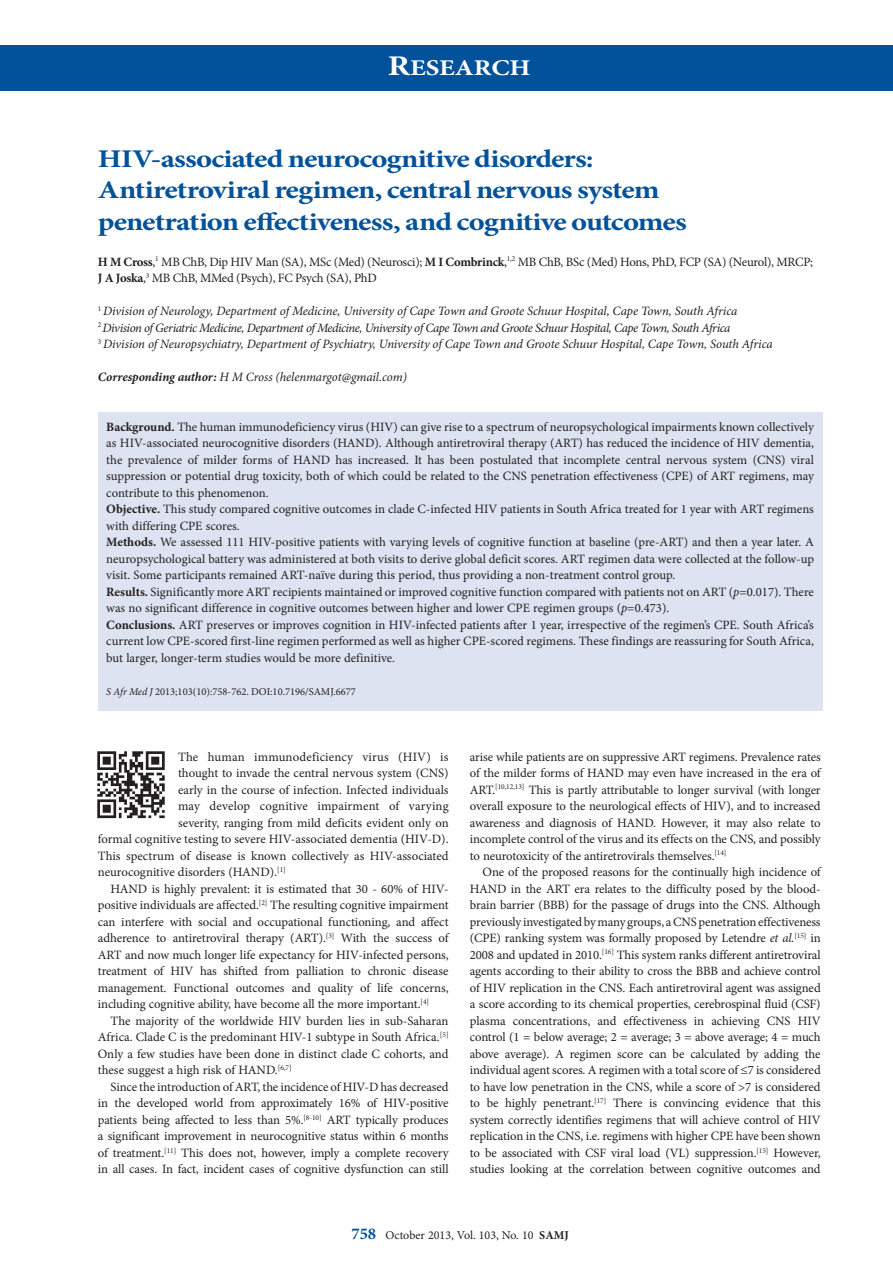
<style>
.page{position:relative;width:893px;height:1263px;background:#fff}
.page>*{position:absolute;margin:0;border:0;box-sizing:border-box;transform-origin:0 0}
.A_HEAD{font:700 25.5px/31.5px "Minion Pro";letter-spacing:-.025em;color:#01529a;scale:1.2 1}
.t1{font:700 22.5px "Minion Pro";color:#fff;scale:1.2 1}
.BODY_TEXT_INDENT{font:12.75px/16.5px "Minion Pro";letter-spacing:-.01em;color:#231f20;text-align:justify}
.BODY_TEXT_1ST_PARAGR{font:12.75px/16.5px "Minion Pro";color:#231f20;text-align:justify}
.AUTHORS_DETAILS{font:italic 12.75px "Minion Pro";letter-spacing:-.015em;color:#231f20}
.AUTHORS_NAME_UNDER_A{font:12.75px/16.5px "Minion Pro";letter-spacing:-.02em;color:#231f20}
.AUTHORS_DETAILS-2{font:italic 12.75px "Minion Pro";letter-spacing:-.04em;color:#231f20}
.CORRESPONDING_AUTHOR{font:italic 12.75px "Minion Pro";letter-spacing:-.005em;color:#231f20}
.t2{font:12px "Minion Pro";color:#231f20}
.A_HEAD-2{font:10.5px "Minion Pro";color:#231f20}
.s1{font-size:28.5px}
.s2{font-weight:700}
.s3{font-style:italic}
.s4{font-weight:700;font-size:16.5px;color:#01529a}
</style>
<div class="page">
<div style="left:0;top:45px;width:893px;height:45px;background:#01529a"></div>
<div style="left:98px;top:412px;width:724px;height:298px;background:#dde3f0"></div>
<img style="left:98px;top:752px;width:67px;height:67px">
<h2 class="t1" style="left:388px;top:52px;width:121px"><span class="s1">R</span>ESEARCH</h2>
<h1 class="A_HEAD" style="left:98px;top:142px;width:492px">HIV-associated neurocognitive disorders:<br>Antiretroviral regimen, central nervous system penetration effectiveness, and cognitive outcomes</h1>
<p class="AUTHORS_NAME_UNDER_A" style="left:98px;top:253px;width:717px"><span class="s2">H M Cross</span>,<sup>1</sup> MB ChB, Dip HIV Man (SA), MSc (Med) (Neurosci); <span class="s2">M I Combrinck</span>,<sup>1,2</sup> MB ChB, BSc (Med) Hons, PhD, FCP (SA) (Neurol), MRCP;<br><span class="s2">J A Joska</span>,<sup>3</sup> MB ChB, MMed (Psych), FC Psych (SA), PhD</p>
<p class="AUTHORS_DETAILS" style="left:98px;top:302px;width:641px"><sup>1</sup> Division of Neurology, Department of Medicine, University of Cape Town and Groote Schuur Hospital, Cape Town, South Africa</p>
<p class="AUTHORS_DETAILS-2" style="left:98px;top:319px;width:634px"><sup>2</sup> Division of Geriatric Medicine, Department of Medicine, University of Cape Town and Groote Schuur Hospital, Cape Town, South Africa</p>
<p class="AUTHORS_DETAILS" style="left:98px;top:335px;width:676px"><sup>3</sup> Division of Neuropsychiatry, Department of Psychiatry, University of Cape Town and Groote Schuur Hospital, Cape Town, South Africa</p>
<p class="CORRESPONDING_AUTHOR" style="left:98px;top:368px;width:311px"><span class="s2">Corresponding author:</span> H M Cross (helenmargot@gmail.com)</p>
<p class="BODY_TEXT_1ST_PARAGR" style="left:106px;top:418px;width:709px"><span class="s2">Background.</span> The human immunodeficiency virus (HIV) can give rise to a spectrum of neuropsychological impairments known collectively as HIV-associated neurocognitive disorders (HAND). Although antiretroviral therapy (ART) has reduced the incidence of HIV dementia, the prevalence of milder forms of HAND has increased. It has been postulated that incomplete central nervous system (CNS) viral suppression or potential drug toxicity, both of which could be related to the CNS penetration effectiveness (CPE) of ART regimens, may contribute to this phenomenon.</p>
<p class="BODY_TEXT_1ST_PARAGR" style="left:106px;top:501px;width:709px"><span class="s2">Objective.</span> This study compared cognitive outcomes in clade C-infected HIV patients in South Africa treated for 1 year with ART regimens with differing CPE scores.</p>
<p class="BODY_TEXT_1ST_PARAGR" style="left:106px;top:534px;width:709px"><span class="s2">Methods.</span> We assessed 111 HIV-positive patients with varying levels of cognitive function at baseline (pre-ART) and then a year later. A neuropsychological battery was administered at both visits to derive global deficit scores. ART regimen data were collected at the follow-up visit. Some participants remained ART-naïve during this period, thus providing a non-treatment control group.</p>
<p class="BODY_TEXT_1ST_PARAGR" style="left:106px;top:583px;width:709px"><span class="s2">Results.</span> Significantly more ART recipients maintained or improved cognitive function compared with patients not on ART (<span class="s3">p</span>=0.017). There was no significant difference in cognitive outcomes between higher and lower CPE regimen groups (<span class="s3">p</span>=0.473).</p>
<p class="BODY_TEXT_1ST_PARAGR" style="left:106px;top:616px;width:709px"><span class="s2">Conclusions.</span> ART preserves or improves cognition in HIV-infected patients after 1 year, irrespective of the regimen’s CPE. South Africa’s current low CPE-scored first-line regimen performed as well as higher CPE-scored regimens. These findings are reassuring for South Africa, but larger, longer-term studies would be more definitive.</p>
<h1 class="A_HEAD-2" style="left:106px;top:684px;width:251px"><span class="s3">S Afr Med J</span> 2013;103(10):758-762. DOI:10.7196/SAMJ.6677</h1>
<p class="BODY_TEXT_1ST_PARAGR" style="left:178px;top:748px;width:272px">The human immunodeficiency virus (HIV) is</p>
<p class="BODY_TEXT_1ST_PARAGR" style="left:178px;top:765px;width:272px">thought to invade the central nervous system (CNS)</p>
<p class="BODY_TEXT_1ST_PARAGR" style="left:178px;top:781px;width:272px">early in the course of infection. Infected individuals</p>
<p class="BODY_TEXT_1ST_PARAGR" style="left:178px;top:798px;width:272px">may develop cognitive impairment of varying</p>
<p class="BODY_TEXT_1ST_PARAGR" style="left:178px;top:814px;width:272px">severity, ranging from mild deficits evident only on</p>
<p class="BODY_TEXT_1ST_PARAGR" style="left:98px;top:831px;width:352px">formal cognitive testing to severe HIV-associated dementia (HIV-D).</p>
<p class="BODY_TEXT_1ST_PARAGR" style="left:98px;top:847px;width:352px">This spectrum of disease is known collectively as HIV-associated</p>
<p class="BODY_TEXT_1ST_PARAGR" style="left:98px;top:864px;width:189px">neurocognitive disorders (HAND).<sup>[1]</sup></p>
<p class="BODY_TEXT_INDENT" style="left:98px;top:880px;width:352px;text-indent:13px">HAND is highly prevalent: it is estimated that 30 - 60% of HIV&shy;positive individuals are affected.<sup>[2]</sup> The resulting cognitive impairment can interfere with social and occupational functioning, and affect adherence to antiretroviral therapy (ART).<sup>[3]</sup> With the success of ART and now much longer life expectancy for HIV-infected persons, treatment of HIV has shifted from palliation to chronic disease management. Functional outcomes and quality of life concerns, including cognitive ability, have become all the more important.<sup>[4]</sup></p>
<p class="BODY_TEXT_INDENT" style="left:98px;top:1012px;width:352px;text-indent:13px">The majority of the worldwide HIV burden lies in sub-Saharan Africa. Clade C is the predominant HIV-1 subtype in South Africa.<sup>[5] </sup>Only a few studies have been done in distinct clade C cohorts, and these suggest a high risk of HAND.<sup>[6,7]</sup></p>
<p class="BODY_TEXT_INDENT" style="left:98px;top:1078px;width:352px;text-indent:13px">Since the introduction of ART, the incidence of HIV-D has decreased in the developed world from approximately 16% of HIV-positive patients being affected to less than 5%.<sup>[8-10]</sup> ART typically produces a significant improvement in neurocognitive status within 6 months of treatment.<sup>[11]</sup> This does not, however, imply a complete recovery in all cases. In fact, incident cases of cognitive dysfunction can still</p>
<p class="BODY_TEXT_INDENT" style="left:470px;top:748px;width:352px">arise while patients are on suppressive ART regimens. Prevalence rates of the milder forms of HAND may even have increased in the era of ART.<sup>[10,12,13]</sup> This is partly attributable to longer survival (with longer overall exposure to the neurological effects of HIV), and to increased awareness and diagnosis of HAND. However, it may also relate to incomplete control of the virus and its effects on the CNS, and possibly to neurotoxicity of the antiretrovirals themselves.<sup>[14]</sup></p>
<p class="BODY_TEXT_INDENT" style="left:470px;top:864px;width:352px;text-indent:13px">One of the proposed reasons for the continually high incidence of HAND in the ART era relates to the difficulty posed by the blood&shy;brain barrier (BBB) for the passage of drugs into the CNS. Although previously investigated by many groups, a CNS penetration effectiveness (CPE) ranking system was formally proposed by Letendre <span class="s3">et al.</span><sup>[15]</sup> in 2008 and updated in 2010.<sup>[16]</sup> This system ranks different antiretroviral agents according to their ability to cross the BBB and achieve control of HIV replication in the CNS. Each antiretroviral agent was assigned a score according to its chemical properties, cerebrospinal fluid (CSF) plasma concentrations, and effectiveness in achieving CNS HIV control (1 = below average; 2 = average; 3 = above average; 4 = much above average). A regimen score can be calculated by adding the individual agent scores. A regimen with a total score of ≤7 is considered to have low penetration in the CNS, while a score of &gt;7 is considered to be highly penetrant.<sup>[17]</sup> There is convincing evidence that this system correctly identifies regimens that will achieve control of HIV replication in the CNS, i.e. regimens with higher CPE have been shown to be associated with CSF viral load (VL) suppression.<sup>[15]</sup> However, studies looking at the correlation between cognitive outcomes and</p>
<p class="t2" style="left:351px;top:1227px;width:219px"><span class="s4">758</span> October 2013, Vol. 103, No. 10 <span class="s2">SAMJ</span></p>
</div>
